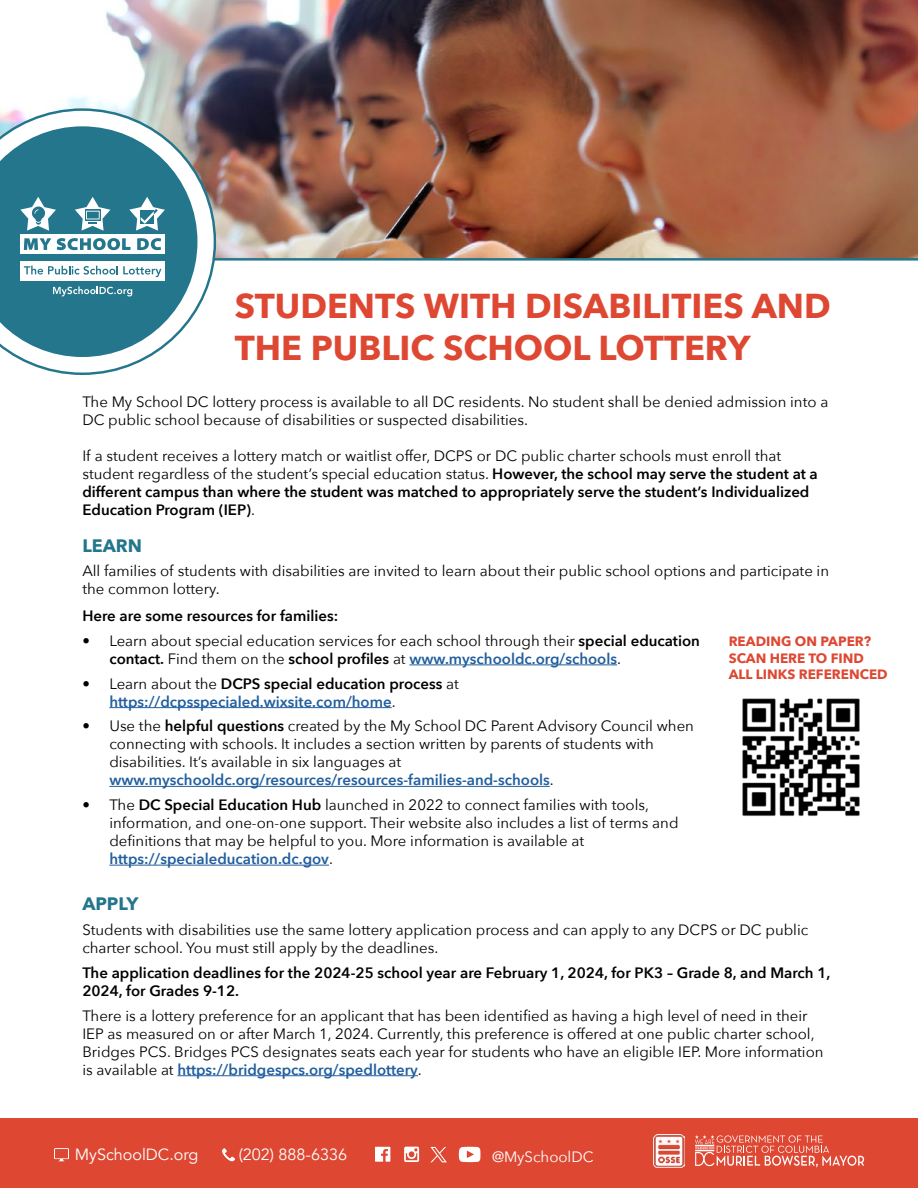
<style>
.page{position:relative;width:918px;height:1188px;background:#fff}
.page>*{position:absolute;margin:0;border:0;box-sizing:border-box;transform-origin:0 0}
.t1{font:700 34.5px/41.4px "Avenir Next";color:#de4833}
.t2{font:700 18px "Avenir Next";color:#23768b}
.t3{font:16.2px "Avenir";color:#fff}
.t4{font:15px/18px "Avenir Next";color:#000}
.t5{font:600 15px/18px "Avenir Next";color:#000}
.t6{font:600 15px/18px "Avenir Next";color:#215e9e}
.t7{font:15px "Avenir Next";color:#fff}
.t8{font:700 13.5px/16.2px "Avenir Next";color:#de4833}
.s1{font-weight:400}
.s2{font-weight:600}
.s3{font-weight:600;color:#215e9e}
.s4{font-weight:400;color:#000}
.s5{color:#000}
</style>
<div class="page">
<img style="left:64px;top:0;width:854px;height:258px">
<div style="left:0;top:1119px;width:918px;height:69px;background:#de4833"></div>
<svg style="left:695px;top:1135px;width:169px;height:32px"></svg>
<img style="left:654px;top:1135px;width:31px;height:33px">
<hr style="left:409px;top:665px;width:208px;height:1px;background:#215e9e">
<hr style="left:109px;top:707px;width:283px;height:1px;background:#215e9e">
<hr style="left:109px;top:786px;width:441px;height:1px;background:#215e9e">
<hr style="left:109px;top:865px;width:220px;height:1px;background:#215e9e">
<hr style="left:177px;top:1075px;width:241px;height:1px;background:#215e9e">
<img style="left:742px;top:698px;width:118px;height:119px">
<svg style="left:0;top:108px;width:216px;height:267px"></svg>
<svg style="left:0;top:126px;width:197px;height:231px;fill:#23768b"></svg>
<hr style="left:213px;top:258px;width:705px;height:3px;background:#23768b">
<div style="left:20px;top:261px;width:145px;height:19px;background:#fff"></div>
<div style="left:20px;top:234px;width:145px;height:19px;background:#fff"></div>
<svg style="left:24px;top:238px;width:27px;height:12px"></svg>
<svg style="left:57px;top:238px;width:74px;height:12px"></svg>
<svg style="left:137px;top:238px;width:24px;height:12px"></svg>
<svg style="left:20px;top:197px;width:36px;height:34px"></svg>
<svg style="left:75px;top:197px;width:35px;height:34px"></svg>
<svg style="left:129px;top:197px;width:36px;height:34px"></svg>
<svg style="left:53px;top:286px;width:79px;height:10px"></svg>
<svg style="left:24px;top:266px;width:137px;height:11px"></svg>
<svg style="left:54px;top:1148px;width:15px;height:14px"></svg>
<svg style="left:222px;top:1148px;width:13px;height:14px"></svg>
<svg style="left:404px;top:1147px;width:15px;height:15px"></svg>
<svg style="left:375px;top:1147px;width:15px;height:15px"></svg>
<svg style="left:459px;top:1147px;width:21px;height:15px"></svg>
<svg style="left:430px;top:1147px;width:17px;height:15px"></svg>
<h1 class="t1" style="left:235px;top:285px;width:598px">STUDENTS WITH DISABILITIES AND<br>THE PUBLIC SCHOOL LOTTERY</h1>
<p class="t4" style="left:82px;top:392px;width:748px">The My School DC lottery process is available to all DC residents. No student shall be denied admission into a<br>DC public school because of disabilities or suspected disabilities.</p>
<p class="t5" style="left:82px;top:446px;width:737px"><span class="s1">If a student receives a lottery match or waitlist offer, DCPS or DC public charter schools must enroll that student regardless of the student’s special education status.</span> However, the school may serve the student at a different campus than where the student was matched to appropriately serve the student’s Individualized Education Program (IEP)<span class="s1">.</span></p>
<p class="t2" style="left:82px;top:530px;width:61px">LEARN</p>
<p class="t4" style="left:82px;top:562px;width:748px">All families of students with disabilities are invited to learn about their public school options and participate in the common lottery.</p>
<p class="t5" style="left:82px;top:606px;width:257px">Here are some resources for families:</p>
<p class="t4" style="left:109px;top:631px;width:592px;text-indent:-27px">• Learn about special education services for each school through their <span class="s2">special education contact.</span> Find them on the <span class="s2">school profiles</span> at <span class="s3">www.myschooldc.org/schools</span>.</p>
<p class="t6" style="left:109px;top:674px;width:351px;text-indent:-27px"><span class="s4">• Learn about the</span> <span class="s5">DCPS special education process</span> <span class="s4">at </span>https://dcpsspecialed.wixsite.com/home<span class="s4">.</span></p>
<p class="t4" style="left:109px;top:716px;width:586px;text-indent:-27px">• Use the <span class="s2">helpful questions</span> created by the My School DC Parent Advisory Council when connecting with schools. It includes a section written by parents of students with disabilities. It’s available in six languages at <span class="s3">www.myschooldc.org/resources/resources-families-and-schools</span>.</p>
<p class="t4" style="left:109px;top:795px;width:571px;text-indent:-27px">• The <span class="s2">DC Special Education Hub</span> launched in 2022 to connect families with tools, information, and one-on-one support. Their website also includes a list of terms and definitions that may be helpful to you. More information is available at <span class="s3">https://specialeducation.dc.gov</span>.</p>
<p class="t2" style="left:82px;top:888px;width:58px">APPLY</p>
<p class="t4" style="left:82px;top:920px;width:727px">Students with disabilities use the same lottery application process and can apply to any DCPS or DC public charter school. You must still apply by the deadlines.</p>
<p class="t5" style="left:82px;top:963px;width:750px">The application deadlines for the 2024-25 school year are February 1, 2024, for PK3 – Grade 8, and March 1,<br>2024, for Grades 9-12.</p>
<p class="t4" style="left:82px;top:1006px;width:743px">There is a lottery preference for an applicant that has been identified as having a high level of need in their IEP as measured on or after March 1, 2024. Currently, this preference is offered at one public charter school, Bridges PCS. Bridges PCS designates seats each year for students who have an eligible IEP. More information is available at <span class="s3">https://bridgespcs.org/spedlottery</span>.</p>
<p class="t8" style="left:729px;top:633px;width:161px">READING ON PAPER?<br>SCAN HERE TO FIND<br>ALL LINKS REFERENCED</p>
<p class="t3" style="left:75px;top:1145px;width:125px">MySchoolDC.org</p>
<p class="t3" style="left:239px;top:1145px;width:110px">(202) 888-6336</p>
<p class="t7" style="left:492px;top:1144px;width:103px">@MySchoolDC</p>
</div>
